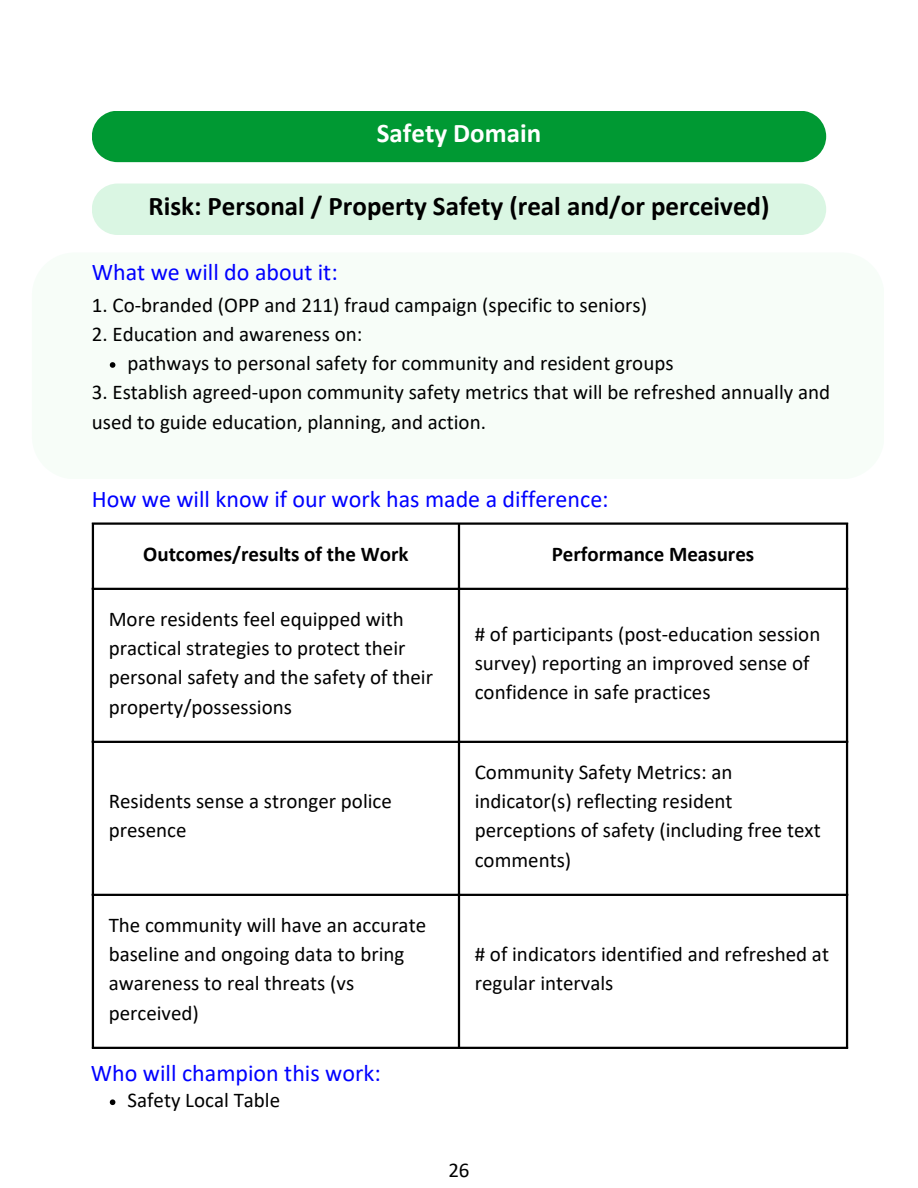
<style>
.page{position:relative;width:918px;height:1188px;background:#fff}
.page>*{position:absolute;margin:0;border:0;box-sizing:border-box;transform-origin:0 0}
.t1{font:700 27px "Calibri";color:#000}
.t2{font:700 27px "Calibri";color:#fff}
.t3{font:24px "Calibri";color:#00f}
.t4{font:21px/29.2px "Calibri";color:#000}
.t5{font:700 21px "Calibri";color:#000}
</style>
<div class="page">
<svg style="left:110px;top:362px;width:5px;height:6px"></svg>
<hr style="left:92px;top:525px;width:2px;height:522px;background:#000">
<hr style="left:458px;top:525px;width:2px;height:522px;background:#000">
<hr style="left:846px;top:525px;width:2px;height:522px;background:#000">
<hr style="left:92px;top:522px;width:756px;height:3px;background:#000">
<hr style="left:92px;top:588px;width:756px;height:2px;background:#000">
<hr style="left:92px;top:741px;width:756px;height:2px;background:#000">
<hr style="left:92px;top:894px;width:756px;height:2px;background:#000">
<hr style="left:92px;top:1047px;width:756px;height:2px;background:#000">
<svg style="left:110px;top:1099px;width:5px;height:6px"></svg>
<div style="left:92px;top:111px;width:734px;height:51px;background:#093"></div>
<div style="left:92px;top:184px;width:734px;height:51px;background:#daf6e3"></div>
<p class="t2" style="left:377px;top:122px;width:166px">Safety Domain</p>
<p class="t1" style="left:149px;top:195px;width:622px">Risk: Personal / Property Safety (real and/or perceived)</p>
<p class="t3" style="left:92px;top:262px;width:247px">What we will do about it:</p>
<p class="t4" style="left:92px;top:292px;width:557px">1. Co-branded (OPP and 211) fraud campaign (specific to seniors)</p>
<p class="t4" style="left:92px;top:321px;width:272px">2. Education and awareness on:</p>
<p class="t4" style="left:127px;top:350px;width:548px">pathways to personal safety for community and resident groups</p>
<p class="t4" style="left:92px;top:379px;width:740px">3. Establish agreed-upon community safety metrics that will be refreshed annually and used to guide education, planning, and action.</p>
<p class="t3" style="left:92px;top:489px;width:518px">How we will know if our work has made a difference:</p>
<p class="t5" style="left:143px;top:545px;width:267px">Outcomes/results of the Work</p>
<p class="t5" style="left:552px;top:545px;width:204px">Performance Measures</p>
<p class="t4" style="left:109px;top:606px;width:326px">More residents feel equipped with practical strategies to protect their personal safety and the safety of their property/possessions</p>
<p class="t4" style="left:109px;top:788px;width:285px">Residents sense a stronger police presence</p>
<p class="t4" style="left:109px;top:912px;width:319px">The community will have an accurate baseline and ongoing data to bring awareness to real threats (vs perceived)</p>
<p class="t3" style="left:91px;top:1063px;width:291px">Who will champion this work:</p>
<p class="t4" style="left:127px;top:1087px;width:154px">Safety Local Table</p>
<p class="t4" style="left:475px;top:621px;width:347px"># of participants (post-education session survey) reporting an improved sense of confidence in safe practices</p>
<p class="t4" style="left:475px;top:759px;width:347px">Community Safety Metrics: an indicator(s) reflecting resident perceptions of safety (including free text comments)</p>
<p class="t4" style="left:475px;top:941px;width:356px"># of indicators identified and refreshed at regular intervals</p>
<p class="t4" style="left:448px;top:1157px;width:23px">26</p>
</div>
